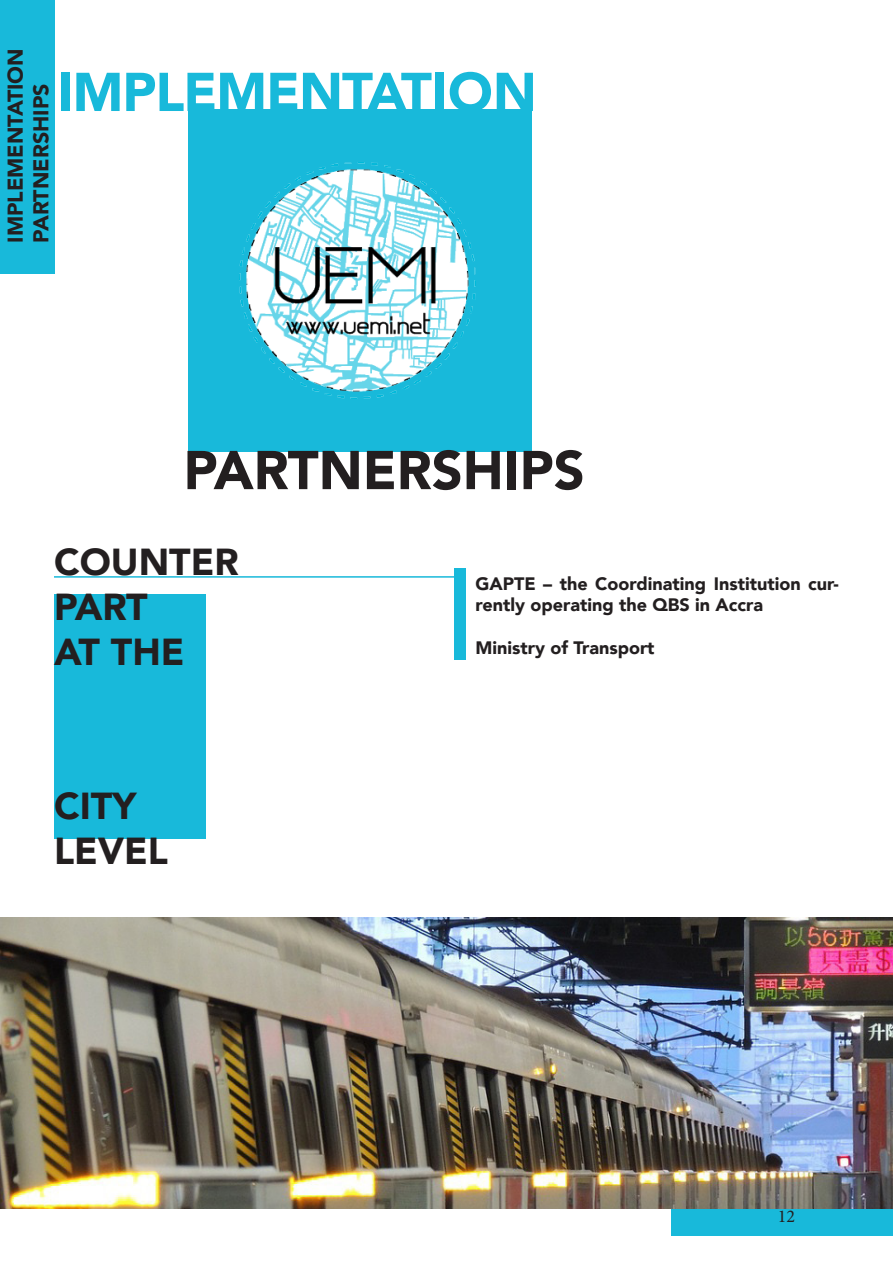
<style>
.page{position:relative;width:893px;height:1263px;background:#fff}
.page>*{position:absolute;margin:0;border:0;box-sizing:border-box;transform-origin:0 0}
.t1{font:900 54px "Avenir";letter-spacing:-.02em;color:#18b9da}
.t2{font:900 54px "Avenir";color:#231f20}
.t3{font:900 37.5px "Avenir";color:#231f20}
.t4{font:900 21.45px/25.7px "Avenir";color:#231f20}
.t5{font:900 18px/21.6px "Avenir";color:#231f20}
.t6{font:18px "Minion Pro";color:#231f20}
</style>
<div class="page">
<div style="left:188px;top:109px;width:344px;height:342px;background:#18b9da"></div>
<div style="left:54px;top:594px;width:151px;height:244px;background:#18b9da"></div>
<div style="left:672px;top:1209px;width:221px;height:27px;background:#18b9da"></div>
<hr style="left:54px;top:576px;width:406px;height:2px;background:#18b9da">
<div style="left:455px;top:568px;width:11px;height:92px;background:#18b9da"></div>
<img style="left:239px;top:162px;width:236px;height:236px">
<div style="left:0;top:0;width:54px;height:273px;background:#18b9da"></div>
<img style="left:0;top:917px;width:893px;height:292px">
<p class="t4" style="left:2px;top:243px;width:196px;rotate:-90deg">IMPLEMENTATION<br>PARTNERSHIPS</p>
<p class="t1" style="left:58px;top:46px;width:481px">IMPLEMENTATION</p>
<p class="t2" style="left:184px;top:424px;width:403px">PARTNERSHIPS</p>
<p class="t3" style="left:54px;top:530px;width:186px">COUNTER</p>
<p class="t3" style="left:54px;top:575px;width:95px">PART</p>
<p class="t3" style="left:54px;top:620px;width:132px">AT THE</p>
<p class="t3" style="left:54px;top:774px;width:84px">CITY</p>
<p class="t3" style="left:54px;top:819px;width:115px">LEVEL</p>
<p class="t5" style="left:475px;top:572px;width:365px">GAPTE – the Coordinating Institution cur&shy;rently operating the QBS in Accra</p>
<p class="t5" style="left:475px;top:637px;width:181px">Ministry of Transport</p>
<p class="t6" style="left:778px;top:1204px;width:19px">12</p>
</div>
